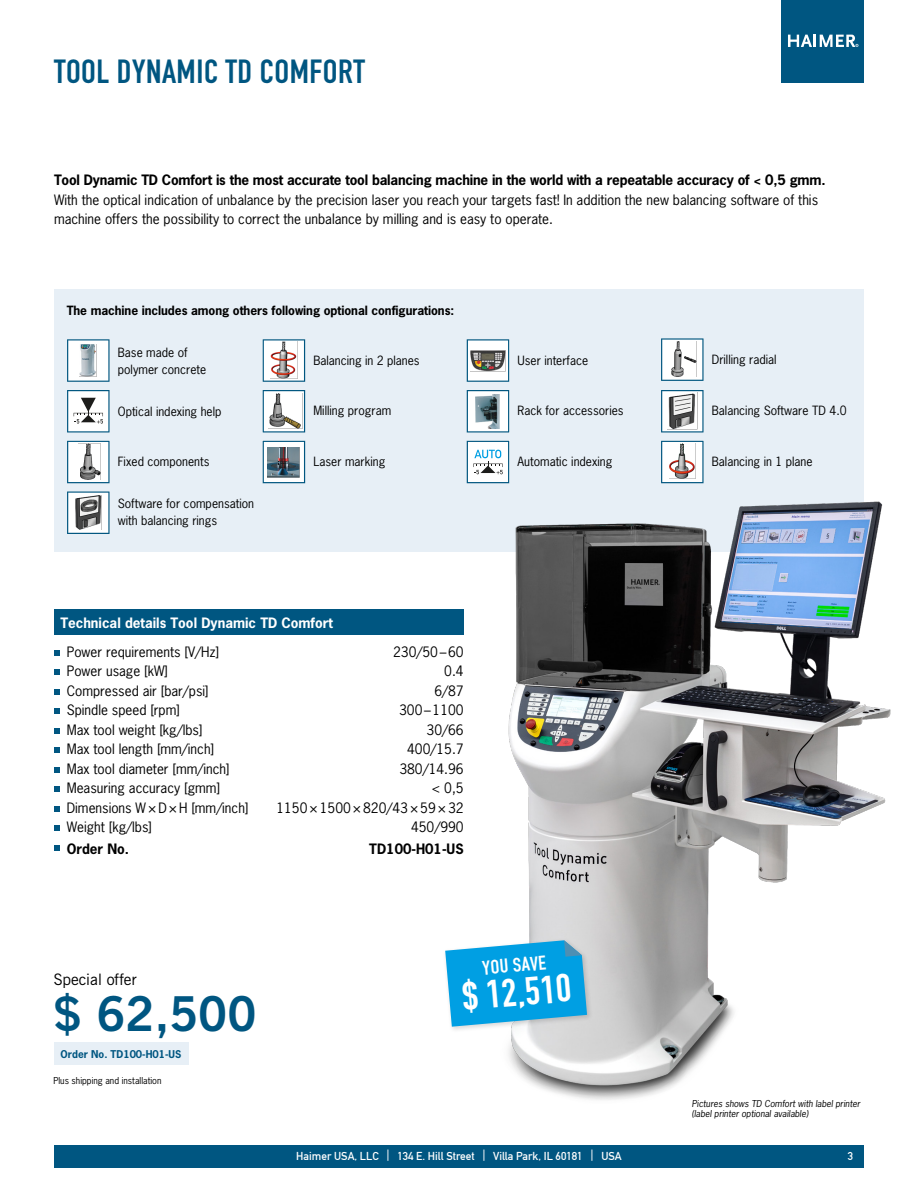
<style>
.page{position:relative;width:918px;height:1188px;background:#fff}
.page>*{position:absolute;margin:0;border:0;box-sizing:border-box;transform-origin:0 0}
.t1{font:700 48px "News Gothic BT";color:#005681}
.t2{font:38.85px "DIN Engschrift Std";color:#fff;scale:1.05 1}
.t3{font:33px "DIN Engschrift Std";letter-spacing:.015em;color:#005681;scale:1.05 1}
.t4{font:20.85px "DIN 1451 Engschrift Regular";color:#fff;scale:1.05 1}
.t5{font:15.75px "News Gothic BT";color:#000}
.t6{font:13.5px/19.5px "News Gothic";color:#000}
.t7{font:700 13.5px "News Gothic";letter-spacing:-.015em;color:#000}
.t8{font:700 13.5px "News Gothic";color:#fff}
.t9{font:12px/17.2px "News Gothic";color:#000}
.t10{font:700 12px "News Gothic";letter-spacing:-.005em;color:#000}
.t11{font:11.25px "DIN Mittelschrift LTW1 G";color:#fff}
.t12{font:700 10.2px "News Gothic";color:#005681}
.t13{font:italic 9px/10.8px "News Gothic";color:#000}
.t14{font:9px "News Gothic";color:#000}
</style>
<div class="page">
<div style="left:781px;top:0;width:83px;height:83px;background:#005681"></div>
<svg style="left:788px;top:35px;width:71px;height:12px"></svg>
<div style="left:54px;top:1145px;width:810px;height:23px;background:#005681"></div>
<div style="left:54px;top:289px;width:810px;height:263px;background:#e7eff6"></div>
<svg style="left:467px;top:390px;width:42px;height:43px"></svg>
<img style="left:476px;top:394px;width:23px;height:34px">
<svg style="left:67px;top:441px;width:43px;height:42px"></svg>
<img style="left:78px;top:443px;width:23px;height:37px">
<svg style="left:661px;top:441px;width:43px;height:18px"></svg>
<img style="left:669px;top:443px;width:26px;height:16px">
<svg style="left:263px;top:339px;width:42px;height:43px"></svg>
<img style="left:270px;top:342px;width:28px;height:36px">
<svg style="left:661px;top:338px;width:43px;height:43px"></svg>
<img style="left:670px;top:342px;width:26px;height:34px">
<svg style="left:263px;top:390px;width:42px;height:43px"></svg>
<img style="left:268px;top:394px;width:34px;height:35px">
<svg style="left:661px;top:390px;width:43px;height:43px"></svg>
<img style="left:668px;top:393px;width:30px;height:37px">
<svg style="left:263px;top:441px;width:42px;height:42px"></svg>
<img style="left:268px;top:447px;width:32px;height:31px">
<svg style="left:467px;top:441px;width:42px;height:18px"></svg>
<svg style="left:67px;top:491px;width:43px;height:43px"></svg>
<img style="left:75px;top:496px;width:26px;height:34px">
<svg style="left:67px;top:339px;width:43px;height:43px"></svg>
<svg style="left:467px;top:339px;width:42px;height:43px"></svg>
<img style="left:471px;top:351px;width:34px;height:20px">
<svg style="left:67px;top:390px;width:43px;height:43px"></svg>
<svg style="left:54px;top:650px;width:5px;height:5px"></svg>
<svg style="left:54px;top:670px;width:5px;height:5px"></svg>
<svg style="left:54px;top:689px;width:5px;height:5px"></svg>
<svg style="left:54px;top:709px;width:5px;height:5px"></svg>
<svg style="left:54px;top:728px;width:5px;height:5px"></svg>
<svg style="left:54px;top:748px;width:5px;height:5px"></svg>
<svg style="left:54px;top:767px;width:5px;height:5px"></svg>
<svg style="left:54px;top:787px;width:5px;height:5px"></svg>
<svg style="left:54px;top:806px;width:5px;height:5px"></svg>
<svg style="left:54px;top:826px;width:5px;height:5px"></svg>
<svg style="left:54px;top:845px;width:5px;height:5px"></svg>
<div style="left:54px;top:609px;width:410px;height:26px;background:#005681"></div>
<div style="left:54px;top:1043px;width:135px;height:22px;background:#e7eff6"></div>
<img style="left:466px;top:459px;width:425px;height:641px">
<div style="left:442px;top:938px;width:151px;height:95px;background:#000;opacity:.15"></div>
<svg style="left:445px;top:940px;width:142px;height:87px"></svg>
<h3 class="t3" style="left:54px;top:52px;width:298px">TOOL DYNAMIC TD COMFORT</h3>
<p class="t7" style="left:54px;top:171px;width:773px">Tool Dynamic TD Comfort is the most accurate tool balancing machine in the world with a repeatable accuracy of &lt; 0,5 gmm.</p>
<p class="t6" style="left:54px;top:190px;width:766px">With the optical indication of unbalance by the precision laser you reach your targets fast! In addition the new balancing software of this machine offers the possibility to correct the unbalance by milling and is easy to operate.</p>
<p class="t10" style="left:67px;top:302px;width:389px">The machine includes among others following optional configurations:</p>
<p class="t9" style="left:118px;top:343px;width:90px">Base made of polymer concrete</p>
<p class="t9" style="left:518px;top:352px;width:72px">User interface</p>
<p class="t9" style="left:118px;top:403px;width:105px">Optical indexing help</p>
<p class="t9" style="left:313px;top:351px;width:108px">Balancing in 2 planes</p>
<p class="t9" style="left:712px;top:350px;width:66px">Drilling radial</p>
<p class="t9" style="left:313px;top:402px;width:79px">Milling program</p>
<p class="t9" style="left:712px;top:402px;width:136px">Balancing Software TD 4.0</p>
<p class="t9" style="left:313px;top:453px;width:73px">Laser marking</p>
<p class="t9" style="left:518px;top:453px;width:97px">Automatic indexing</p>
<p class="t9" style="left:517px;top:402px;width:108px">Rack for accessories</p>
<p class="t9" style="left:118px;top:453px;width:93px">Fixed components</p>
<p class="t9" style="left:712px;top:453px;width:102px">Balancing in 1 plane</p>
<p class="t9" style="left:118px;top:495px;width:138px">Software for compensation with balancing rings</p>
<p class="t8" style="left:60px;top:614px;width:274px">Technical details Tool Dynamic TD Comfort</p>
<p class="t6" style="left:67px;top:642px;width:154px">Power requirements [V/Hz]</p>
<p class="t6" style="left:393px;top:642px;width:72px">230/50–60</p>
<p class="t6" style="left:67px;top:662px;width:103px">Power usage [kW]</p>
<p class="t6" style="left:444px;top:662px;width:21px">0.4</p>
<p class="t6" style="left:67px;top:681px;width:143px">Compressed air [bar/psi]</p>
<p class="t6" style="left:434px;top:681px;width:31px">6/87</p>
<p class="t6" style="left:67px;top:701px;width:115px">Spindle speed [rpm]</p>
<p class="t6" style="left:399px;top:701px;width:66px">300–1100</p>
<p class="t6" style="left:67px;top:720px;width:137px">Max tool weight [kg/lbs]</p>
<p class="t6" style="left:427px;top:720px;width:39px">30/66</p>
<p class="t6" style="left:67px;top:740px;width:149px">Max tool length [mm/inch]</p>
<p class="t6" style="left:407px;top:740px;width:58px">400/15.7</p>
<p class="t6" style="left:67px;top:759px;width:164px">Max tool diameter [mm/inch]</p>
<p class="t6" style="left:399px;top:759px;width:66px">380/14.96</p>
<p class="t6" style="left:67px;top:779px;width:155px">Measuring accuracy [gmm]</p>
<p class="t6" style="left:431px;top:779px;width:34px">&lt; 0,5</p>
<p class="t6" style="left:67px;top:798px;width:183px">Dimensions W×D×H [mm/inch]</p>
<p class="t6" style="left:276px;top:798px;width:189px">1150×1500×820/43×59×32</p>
<p class="t6" style="left:67px;top:818px;width:87px">Weight [kg/lbs]</p>
<p class="t6" style="left:411px;top:818px;width:54px">450/990</p>
<p class="t7" style="left:67px;top:840px;width:64px">Order No.</p>
<p class="t7" style="left:369px;top:840px;width:96px">TD100-H01-US</p>
<p class="t5" style="left:54px;top:970px;width:84px">Special offer</p>
<h1 class="t1" style="left:53px;top:984px;width:205px">$ 62,500</h1>
<p class="t12" style="left:61px;top:1047px;width:122px">Order No. TD100-H01-US</p>
<p class="t14" style="left:53px;top:1075px;width:110px">Plus shipping and installation</p>
<h3 class="t4" style="left:482px;top:956px;width:62px;rotate:-5deg">YOU SAVE</h3>
<h2 class="t2" style="left:461px;top:974px;width:105px;rotate:-5deg">$ 12,510</h2>
<p class="t13" style="left:692px;top:1098px;width:170px">Pictures shows TD Comfort with label printer (label printer optional available)</p>
<p class="t11" style="left:296px;top:1149px;width:327px">Haimer USA, LLC | 134 E. Hill Street | Villa Park, IL 60181 | USA</p>
<p class="t11" style="left:848px;top:1149px;width:7px">3</p>
</div>
